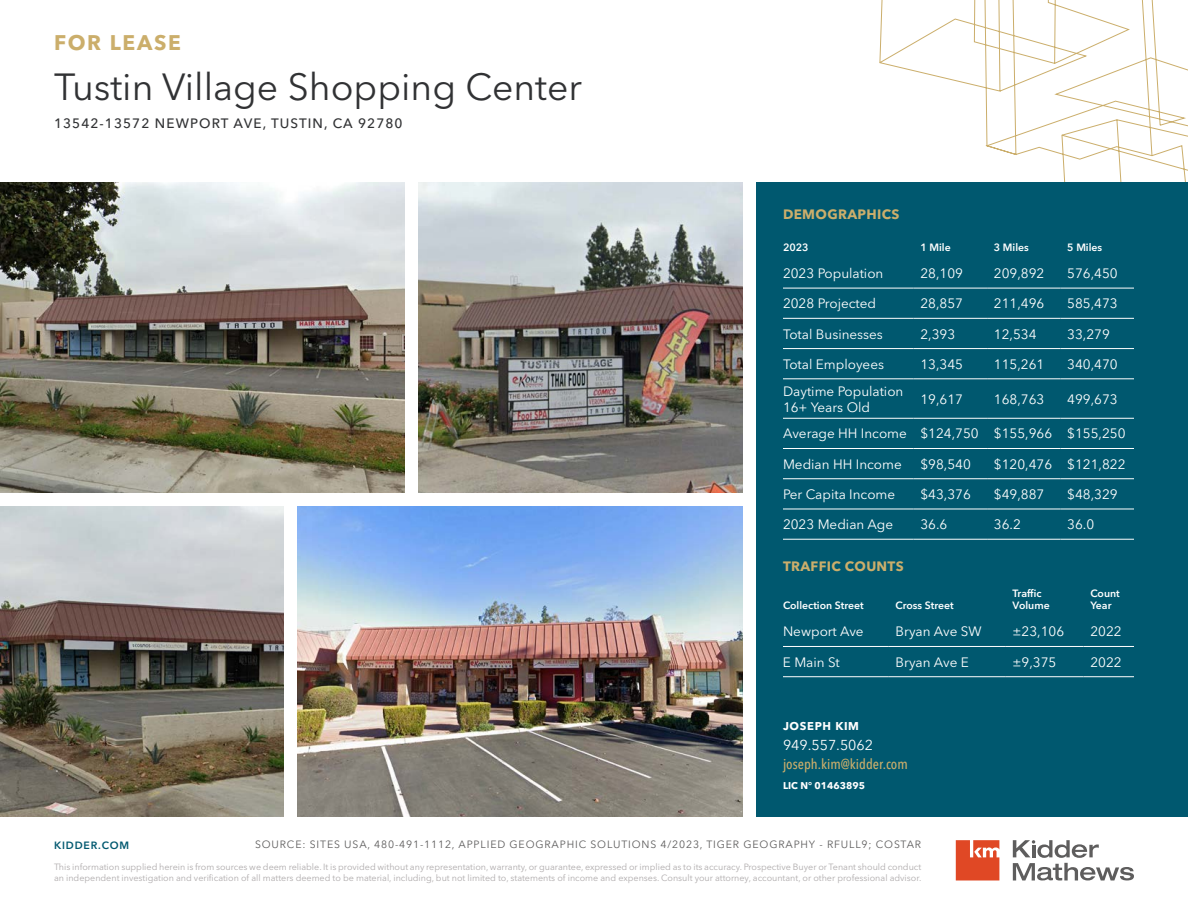
<style>
.page{position:relative;width:1188px;height:918px;background:#fff}
.page>*{position:absolute;margin:0;border:0;box-sizing:border-box;transform-origin:0 0}
.Property_Name_-_Char{font:37.5px "Avenir Next LT Pro";color:#313234}
.For_Lease___Sale__Af{font:700 21px "Avenir Next LT Pro";letter-spacing:.08em;color:#cbae6b}
.Contact_Info_-_White{font:500 condensed 14.25px "Avenir Next LT Pro";color:#cbae6b}
.Contact_Info_-_White-2{font:14.25px "Avenir Next LT Pro";color:#fff}
.Table_Input_-_White{font:13.5px/15.8px "Avenir Next LT Pro";color:#fff}
.Property_Address_-_C{font:500 13.5px "Avenir Next LT Pro";letter-spacing:.08em;color:#313234}
.Table_Title_-_Gold{font:700 13.5px "Avenir Next LT Pro";letter-spacing:.025em;color:#cbae6b}
.Contact_Info_-_White-3{font:700 11.25px "Avenir Next LT Pro";letter-spacing:.06em;color:#fff}
.Notes{font:10.5px "Avenir Next LT Pro";letter-spacing:.08em;color:#5e5d5d}
.Table_Descriptor_-_W{font:600 10.5px/12px "Avenir Next LT Pro";color:#fff}
.t1{font:600 10.5px "Avenir Next LT Pro";letter-spacing:.08em;color:#00586f}
.Contact_Info_-_White-4{font:700 9.75px "Avenir Next LT Pro";color:#fff}
.t2{font:9px/10.8px "Avenir Next LT Pro";color:#afabac}
</style>
<div class="page">
<svg style="left:1013px;top:840px;width:121px;height:41px"></svg>
<svg style="left:956px;top:840px;width:43px;height:41px;background:#e35f40"></svg>
<svg style="left:879px;top:0;width:309px;height:182px"></svg>
<div style="left:756px;top:182px;width:432px;height:635px;background:#00586f"></div>
<hr style="left:783px;top:288px;width:131px;height:1px;background:#fff">
<hr style="left:914px;top:288px;width:73px;height:1px;background:#fff">
<hr style="left:987px;top:288px;width:74px;height:1px;background:#fff">
<hr style="left:1061px;top:288px;width:73px;height:1px;background:#fff">
<hr style="left:783px;top:318px;width:131px;height:1px;background:#fff">
<hr style="left:914px;top:318px;width:73px;height:1px;background:#fff">
<hr style="left:987px;top:318px;width:74px;height:1px;background:#fff">
<hr style="left:1061px;top:318px;width:73px;height:1px;background:#fff">
<hr style="left:783px;top:348px;width:131px;height:1px;background:#fff">
<hr style="left:914px;top:348px;width:73px;height:1px;background:#fff">
<hr style="left:987px;top:348px;width:74px;height:1px;background:#fff">
<hr style="left:1061px;top:348px;width:73px;height:1px;background:#fff">
<hr style="left:783px;top:378px;width:131px;height:1px;background:#fff">
<hr style="left:914px;top:378px;width:73px;height:1px;background:#fff">
<hr style="left:987px;top:378px;width:74px;height:1px;background:#fff">
<hr style="left:1061px;top:378px;width:73px;height:1px;background:#fff">
<hr style="left:783px;top:418px;width:131px;height:1px;background:#fff">
<hr style="left:914px;top:418px;width:73px;height:1px;background:#fff">
<hr style="left:987px;top:418px;width:74px;height:1px;background:#fff">
<hr style="left:1061px;top:418px;width:73px;height:1px;background:#fff">
<hr style="left:783px;top:448px;width:131px;height:1px;background:#fff">
<hr style="left:914px;top:448px;width:73px;height:1px;background:#fff">
<hr style="left:987px;top:448px;width:74px;height:1px;background:#fff">
<hr style="left:1061px;top:448px;width:73px;height:1px;background:#fff">
<hr style="left:783px;top:478px;width:131px;height:1px;background:#fff">
<hr style="left:914px;top:478px;width:73px;height:1px;background:#fff">
<hr style="left:987px;top:478px;width:74px;height:1px;background:#fff">
<hr style="left:1061px;top:478px;width:73px;height:1px;background:#fff">
<hr style="left:783px;top:509px;width:131px;height:1px;background:#fff">
<hr style="left:914px;top:509px;width:73px;height:1px;background:#fff">
<hr style="left:987px;top:509px;width:74px;height:1px;background:#fff">
<hr style="left:1061px;top:509px;width:73px;height:1px;background:#fff">
<hr style="left:783px;top:539px;width:131px;height:1px;background:#fff">
<hr style="left:914px;top:539px;width:73px;height:1px;background:#fff">
<hr style="left:987px;top:539px;width:74px;height:1px;background:#fff">
<hr style="left:1061px;top:539px;width:73px;height:1px;background:#fff">
<hr style="left:783px;top:646px;width:106px;height:1px;background:#fff">
<hr style="left:889px;top:646px;width:117px;height:1px;background:#fff">
<hr style="left:1006px;top:646px;width:78px;height:1px;background:#fff">
<hr style="left:1084px;top:646px;width:50px;height:1px;background:#fff">
<hr style="left:783px;top:676px;width:106px;height:1px;background:#fff">
<hr style="left:889px;top:676px;width:117px;height:1px;background:#fff">
<hr style="left:1006px;top:676px;width:78px;height:1px;background:#fff">
<hr style="left:1084px;top:676px;width:50px;height:1px;background:#fff">
<img style="left:0;top:182px;width:405px;height:311px">
<img style="left:418px;top:182px;width:324px;height:311px">
<img style="left:0;top:506px;width:284px;height:311px">
<img style="left:297px;top:506px;width:445px;height:311px">
<p class="For_Lease___Sale__Af" style="left:54px;top:30px;width:128px">FOR LEASE</p>
<p class="Property_Name_-_Char" style="left:54px;top:64px;width:530px">Tustin Village Shopping Center</p>
<p class="Property_Address_-_C" style="left:54px;top:115px;width:350px">13542-13572 NEWPORT AVE, TUSTIN, CA 92780</p>
<p class="Table_Title_-_Gold" style="left:783px;top:206px;width:118px">DEMOGRAPHICS</p>
<p class="Table_Descriptor_-_W" style="left:783px;top:241px;width:27px">2023</p>
<p class="Table_Descriptor_-_W" style="left:920px;top:241px;width:32px">1 Mile</p>
<p class="Table_Descriptor_-_W" style="left:994px;top:241px;width:37px">3 Miles</p>
<p class="Table_Descriptor_-_W" style="left:1067px;top:241px;width:37px">5 Miles</p>
<p class="Table_Input_-_White" style="left:783px;top:265px;width:102px">2023 Population</p>
<p class="Table_Input_-_White" style="left:920px;top:265px;width:44px">28,109</p>
<p class="Table_Input_-_White" style="left:994px;top:265px;width:52px">209,892</p>
<p class="Table_Input_-_White" style="left:1067px;top:265px;width:52px">576,450</p>
<p class="Table_Input_-_White" style="left:783px;top:296px;width:95px">2028 Projected</p>
<p class="Table_Input_-_White" style="left:920px;top:296px;width:44px">28,857</p>
<p class="Table_Input_-_White" style="left:994px;top:296px;width:52px">211,496</p>
<p class="Table_Input_-_White" style="left:1067px;top:296px;width:52px">585,473</p>
<p class="Table_Input_-_White" style="left:783px;top:326px;width:101px">Total Businesses</p>
<p class="Table_Input_-_White" style="left:920px;top:326px;width:36px">2,393</p>
<p class="Table_Input_-_White" style="left:994px;top:326px;width:44px">12,534</p>
<p class="Table_Input_-_White" style="left:1067px;top:326px;width:44px">33,279</p>
<p class="Table_Input_-_White" style="left:783px;top:356px;width:103px">Total Employees</p>
<p class="Table_Input_-_White" style="left:920px;top:356px;width:44px">13,345</p>
<p class="Table_Input_-_White" style="left:994px;top:356px;width:52px">115,261</p>
<p class="Table_Input_-_White" style="left:1067px;top:356px;width:52px">340,470</p>
<p class="Table_Input_-_White" style="left:783px;top:383px;width:122px">Daytime Population<br>16+ Years Old</p>
<p class="Table_Input_-_White" style="left:920px;top:391px;width:44px">19,617</p>
<p class="Table_Input_-_White" style="left:994px;top:391px;width:52px">168,763</p>
<p class="Table_Input_-_White" style="left:1067px;top:391px;width:52px">499,673</p>
<p class="Table_Input_-_White" style="left:783px;top:426px;width:125px">Average HH Income</p>
<p class="Table_Input_-_White" style="left:920px;top:426px;width:60px">$124,750</p>
<p class="Table_Input_-_White" style="left:994px;top:426px;width:60px">$155,966</p>
<p class="Table_Input_-_White" style="left:1067px;top:426px;width:60px">$155,250</p>
<p class="Table_Input_-_White" style="left:783px;top:456px;width:120px">Median HH Income</p>
<p class="Table_Input_-_White" style="left:920px;top:456px;width:52px">$98,540</p>
<p class="Table_Input_-_White" style="left:994px;top:456px;width:60px">$120,476</p>
<p class="Table_Input_-_White" style="left:1067px;top:456px;width:60px">$121,822</p>
<p class="Table_Input_-_White" style="left:783px;top:486px;width:114px">Per Capita Income</p>
<p class="Table_Input_-_White" style="left:920px;top:486px;width:52px">$43,376</p>
<p class="Table_Input_-_White" style="left:994px;top:486px;width:52px">$49,887</p>
<p class="Table_Input_-_White" style="left:1067px;top:486px;width:52px">$48,329</p>
<p class="Table_Input_-_White" style="left:783px;top:517px;width:112px">2023 Median Age</p>
<p class="Table_Input_-_White" style="left:920px;top:517px;width:29px">36.6</p>
<p class="Table_Input_-_White" style="left:994px;top:517px;width:29px">36.2</p>
<p class="Table_Input_-_White" style="left:1067px;top:517px;width:29px">36.0</p>
<p class="Table_Title_-_Gold" style="left:783px;top:558px;width:122px">TRAFFIC COUNTS</p>
<p class="Table_Descriptor_-_W" style="left:783px;top:600px;width:82px">Collection Street</p>
<p class="Table_Descriptor_-_W" style="left:896px;top:600px;width:60px">Cross Street</p>
<p class="Table_Descriptor_-_W" style="left:1013px;top:588px;width:39px">Traffic<br>Volume</p>
<p class="Table_Descriptor_-_W" style="left:1090px;top:588px;width:31px">Count<br>Year</p>
<p class="Table_Input_-_White" style="left:783px;top:624px;width:82px">Newport Ave</p>
<p class="Table_Input_-_White" style="left:896px;top:624px;width:88px">Bryan Ave SW</p>
<p class="Table_Input_-_White" style="left:1013px;top:624px;width:53px">±23,106</p>
<p class="Table_Input_-_White" style="left:1090px;top:624px;width:33px">2022</p>
<p class="Table_Input_-_White" style="left:783px;top:654px;width:58px">E Main St</p>
<p class="Table_Input_-_White" style="left:896px;top:654px;width:75px">Bryan Ave E</p>
<p class="Table_Input_-_White" style="left:1013px;top:654px;width:45px">±9,375</p>
<p class="Table_Input_-_White" style="left:1090px;top:654px;width:33px">2022</p>
<p class="Contact_Info_-_White-3" style="left:783px;top:720px;width:78px">JOSEPH KIM</p>
<p class="Contact_Info_-_White-2" style="left:783px;top:736px;width:92px">949.557.5062</p>
<p class="Contact_Info_-_White" style="left:783px;top:756px;width:126px">joseph.kim@kidder.com</p>
<p class="Contact_Info_-_White-4" style="left:783px;top:779px;width:84px">LIC N° 01463895</p>
<p class="t1" style="left:54px;top:839px;width:77px">KIDDER.COM</p>
<p class="Notes" style="left:255px;top:838px;width:668px">SOURCE: SITES USA, 480-491-1112, APPLIED GEOGRAPHIC SOLUTIONS 4/2023, TIGER GEOGRAPHY - RFULL9; COSTAR</p>
<p class="t2" style="left:54px;top:861px;width:869px">This information supplied herein is from sources we deem reliable. It is provided without any representation, warranty, or guarantee, expressed or implied as to its accuracy. Prospective Buyer or Tenant should conduct an independent investigation and verification of all matters deemed to be material, including, but not limited to, statements of income and expenses. Consult your attorney, accountant, or other professional advisor.</p>
</div>
